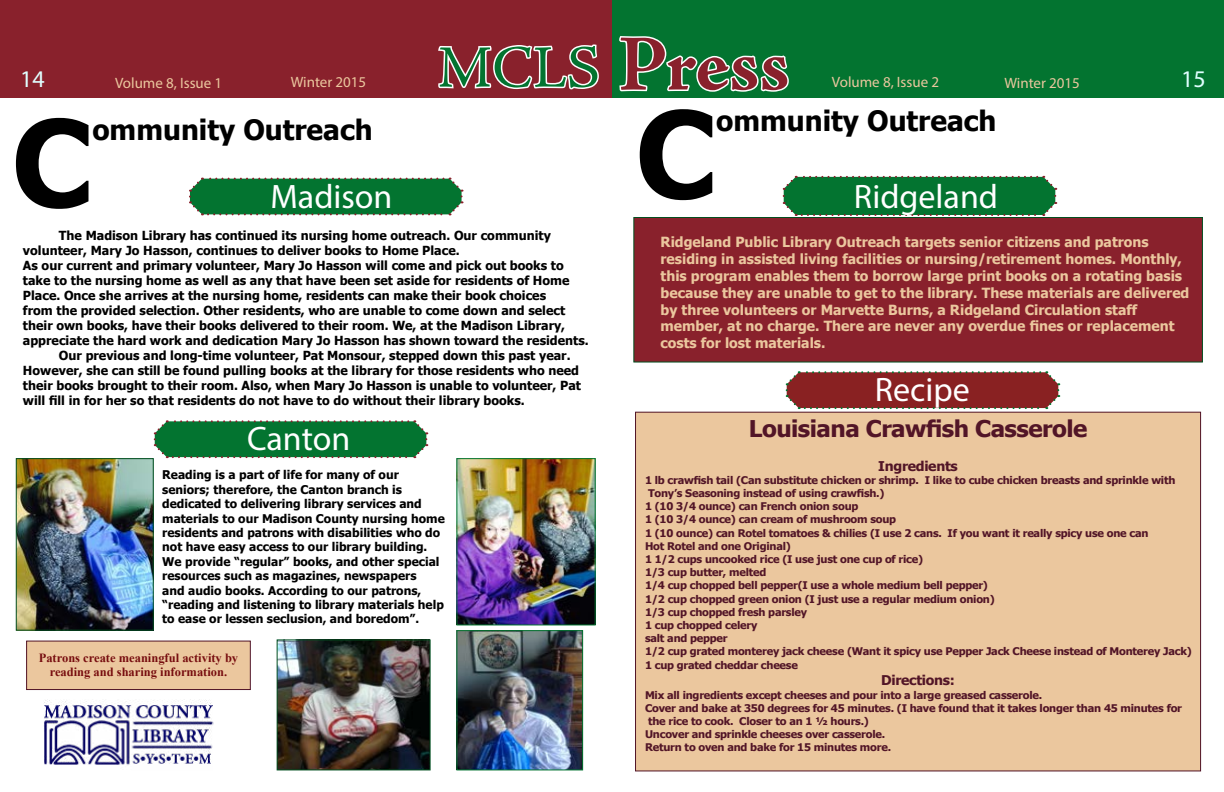
<style>
.page{position:relative;width:1224px;height:792px;background:#fff}
.page>*{position:absolute;margin:0;border:0;box-sizing:border-box;transform-origin:0 0}
.t1{font:700 120.4px "Tahoma";color:#000}
.t2{font:700 80px "Adobe Jenson Pro";letter-spacing:-.01em;color:#89212c}
.t3{font:34px "Myriad Pro";color:#fff}
.t4{font:700 28px "Tahoma";color:#000}
.t5{font:24px "Myriad Pro";color:#e0ffff}
.t6{font:700 23px "Tahoma";letter-spacing:-.02em;color:#521527;scale:1.04 1}
.t7{font:15px "Myriad Pro";color:#ebc79e}
.t8{font:700 14px/16.8px "Tahoma";color:#ebc79e}
.t9{font:700 13.4px "Tahoma";letter-spacing:-.02em;color:#521527;scale:1.04 1}
.t10{font:700 12.5px "Tahoma";color:#000}
.t11{font:700 12.5px/14px "Times New Roman";color:#770d0f;text-align:center}
.t12{font:700 12px/14.4px "Tahoma";color:#000}
.t13{font:700 10.6px/13.2px "Tahoma";letter-spacing:-.02em;color:#521527;scale:1.04 1}
.s1{font-weight:400;font-size:60px;color:#037430}
</style>
<div class="page">
<svg style="left:783px;top:176px;width:273px;height:40px;background:#167a3d"></svg>
<div style="left:633px;top:217px;width:570px;height:146px;background:#89212c;border:1px solid #034f20"></div>
<svg style="left:786px;top:371px;width:273px;height:38px;background:#8e3433"></svg>
<div style="left:636px;top:412px;width:565px;height:359px;background:#ebc79e"></div>
<div style="left:0;top:0;width:612px;height:98px;background:#89212c"></div>
<svg style="left:438px;top:44px;width:161px;height:46px"></svg>
<div style="left:612px;top:0;width:612px;height:98px;background:#037430"></div>
<svg style="left:619px;top:36px;width:170px;height:56px"></svg>
<img style="left:18px;top:460px;width:134px;height:169px">
<div style="left:16px;top:458px;width:138px;height:173px;border:1px solid #034f20"></div>
<img style="left:279px;top:641px;width:150px;height:127px">
<div style="left:277px;top:639px;width:154px;height:131px;border:1px solid #034f20"></div>
<div style="left:27px;top:641px;width:223px;height:49px;background:#ebc79e"></div>
<div style="left:26px;top:641px;width:225px;height:49px;border:1px solid #511427"></div>
<svg style="left:189px;top:178px;width:274px;height:37px;background:#15793b"></svg>
<svg style="left:154px;top:420px;width:273px;height:38px;background:#197c3f"></svg>
<img style="left:458px;top:632px;width:123px;height:136px">
<div style="left:456px;top:630px;width:127px;height:140px;border:1px solid #037430"></div>
<img style="left:44px;top:700px;width:170px;height:65px">
<img style="left:458px;top:460px;width:136px;height:163px">
<div style="left:456px;top:458px;width:140px;height:167px;border:1px solid #037430"></div>
<h3 class="t5" style="left:20px;top:64px;width:26px">14</h3>
<h3 class="t7" style="left:115px;top:73px;width:109px">Volume 8, Issue 1</h3>
<h3 class="t7" style="left:291px;top:73px;width:77px">Winter 2015</h3>
<h2 class="t2" style="left:438px;top:19px;width:354px"><span class="s1">MCLS</span> Press</h2>
<h3 class="t7" style="left:832px;top:73px;width:109px">Volume 8, Issue 2</h3>
<h3 class="t7" style="left:1005px;top:74px;width:77px">Winter 2015</h3>
<h3 class="t5" style="left:1181px;top:64px;width:26px">15</h3>
<h1 class="t1" style="left:12px;top:79px;width:82px">C</h1>
<h3 class="t4" style="left:92px;top:110px;width:282px">ommunity Outreach</h3>
<h3 class="t3" style="left:270px;top:175px;width:124px">Madison</h3>
<p class="t10" style="left:59px;top:227px;width:494px">The Madison Library has continued its nursing home outreach. Our community</p>
<p class="t10" style="left:23px;top:242px;width:438px">volunteer, Mary Jo Hasson, continues to deliver books to Home Place.</p>
<p class="t10" style="left:23px;top:257px;width:542px">As our current and primary volunteer, Mary Jo Hasson will come and pick out books to</p>
<p class="t10" style="left:23px;top:272px;width:548px">take to the nursing home as well as any that have been set aside for residents of Home</p>
<p class="t10" style="left:23px;top:287px;width:525px">Place. Once she arrives at the nursing home, residents can make their book choices</p>
<p class="t10" style="left:23px;top:302px;width:544px">from the provided selection. Other residents, who are unable to come down and select</p>
<p class="t10" style="left:23px;top:317px;width:544px">their own books, have their books delivered to their room. We, at the Madison Library,</p>
<p class="t10" style="left:23px;top:332px;width:567px">appreciate the hard work and dedication Mary Jo Hasson has shown toward the residents.</p>
<p class="t10" style="left:59px;top:347px;width:513px">Our previous and long-time volunteer, Pat Monsour, stepped down this past year.</p>
<p class="t10" style="left:23px;top:362px;width:558px">However, she can still be found pulling books at the library for those residents who need</p>
<p class="t10" style="left:23px;top:377px;width:560px">their books brought to their room. Also, when Mary Jo Hasson is unable to volunteer, Pat</p>
<p class="t10" style="left:23px;top:392px;width:503px">will fill in for her so that residents do not have to do without their library books.</p>
<h3 class="t3" style="left:247px;top:418px;width:105px">Canton</h3>
<p class="t12" style="left:162px;top:467px;width:284px">Reading is a part of life for many of our seniors; therefore, the Canton branch is dedicated to delivering library services and materials to our Madison County nursing home residents and patrons with disabilities who do not have easy access to our library building.<br>We provide “regular” books, and other special resources such as magazines, newspapers<br>and audio books. According to our patrons, “reading and listening to library materials help to ease or lessen seclusion, and boredom”.</p>
<p class="t11" style="left:39px;top:651px;width:201px">Patrons create meaningful activity by reading and sharing information.</p>
<h1 class="t1" style="left:636px;top:70px;width:82px">C</h1>
<h3 class="t4" style="left:716px;top:101px;width:282px">ommunity Outreach</h3>
<h3 class="t3" style="left:854px;top:175px;width:146px">Ridgeland</h3>
<p class="t8" style="left:661px;top:233px;width:530px">Ridgeland Public Library Outreach targets senior citizens and patrons residing in assisted living facilities or nursing/retirement homes. Monthly, this program enables them to borrow large print books on a rotating basis because they are unable to get to the library. These materials are delivered by three volunteers or Marvette Burns, a Ridgeland Circulation staff member, at no charge. There are never any overdue fines or replacement costs for lost materials.</p>
<h3 class="t3" style="left:875px;top:369px;width:97px">Recipe</h3>
<h3 class="t6" style="left:749px;top:413px;width:327px">Louisiana Crawfish Casserole</h3>
<p class="t9" style="left:878px;top:456px;width:78px">Ingredients</p>
<p class="t13" style="left:645px;top:473px;width:527px">1 lb crawfish tail (Can substitute chicken or shrimp. I like to cube chicken breasts and sprinkle with Tony’s Seasoning instead of using crawfish.)<br>1 (10 3/4 ounce) can French onion soup<br>1 (10 3/4 ounce) can cream of mushroom soup<br>1 (10 ounce) can Rotel tomatoes &amp; chilies (I use 2 cans. If you want it really spicy use one can<br>Hot Rotel and one Original)<br>1 1/2 cups uncooked rice (I use just one cup of rice)<br>1/3 cup butter, melted<br>1/4 cup chopped bell pepper(I use a whole medium bell pepper)<br>1/2 cup chopped green onion (I just use a regular medium onion)<br>1/3 cup chopped fresh parsley<br>1 cup chopped celery<br>salt and pepper<br>1/2 cup grated monterey jack cheese (Want it spicy use Pepper Jack Cheese instead of Monterey Jack)<br>1 cup grated cheddar cheese</p>
<p class="t9" style="left:881px;top:671px;width:72px">Directions:</p>
<p class="t13" style="left:645px;top:688px;width:518px">Mix all ingredients except cheeses and pour into a large greased casserole.<br>Cover and bake at 350 degrees for 45 minutes. (I have found that it takes longer than 45 minutes for the rice to cook. Closer to an 1 ½ hours.)<br>Uncover and sprinkle cheeses over casserole.<br>Return to oven and bake for 15 minutes more.</p>
</div>
